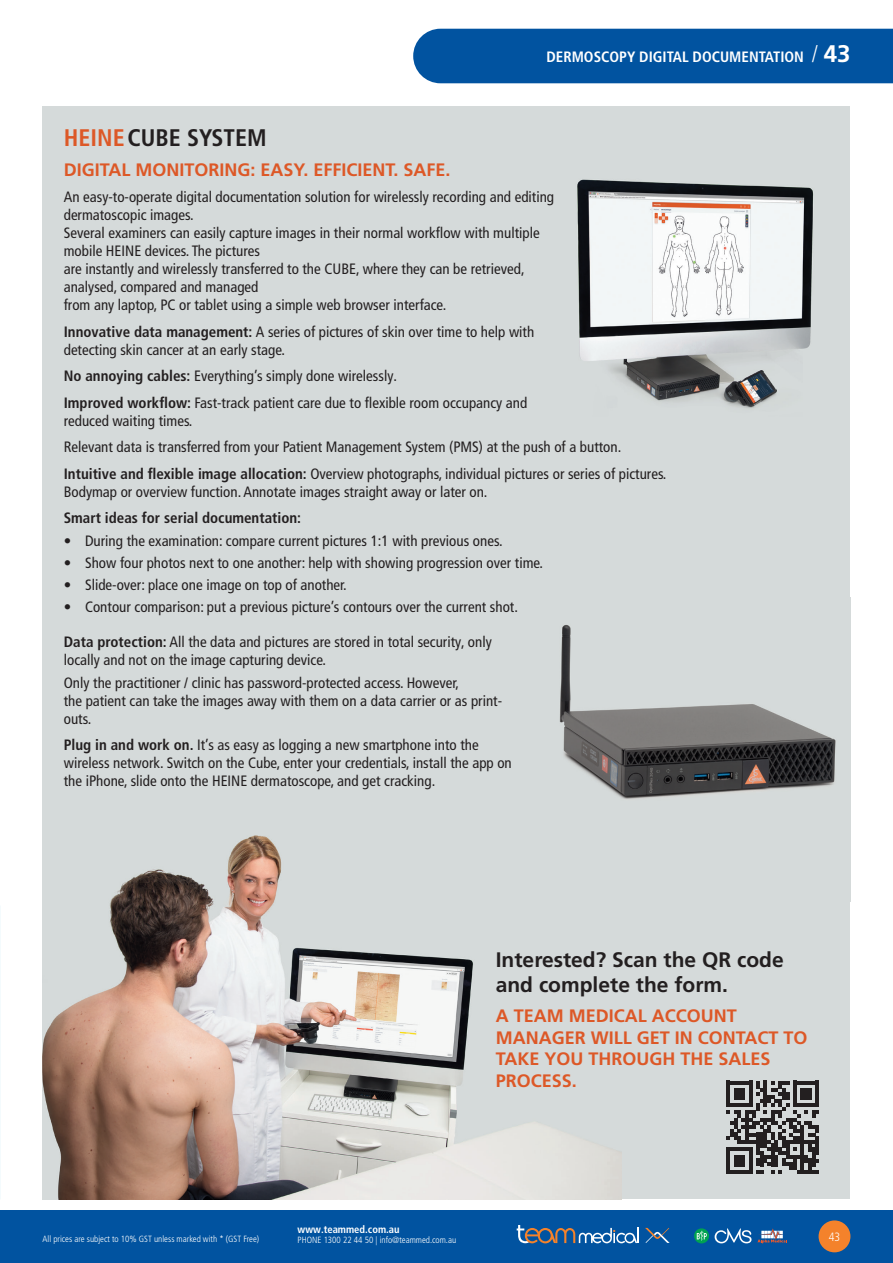
<style>
.page{position:relative;width:893px;height:1263px;background:#fff}
.page>*{position:absolute;margin:0;border:0;box-sizing:border-box;transform-origin:0 0}
.t1{font:700 condensed 24px "Frutiger LT Pro";color:#231f20}
.t2{font:700 21px/25.2px "Frutiger LT Pro";color:#231f20}
.t3{font:700 18px/21.6px "Frutiger LT Pro";color:#dd5827}
.t4{font:condensed 15px/18px "Frutiger LT Pro";color:#231f20}
.t5{font:700 condensed 15px "Frutiger LT Pro";color:#fff}
.t6{font:700 condensed 15px "Frutiger LT Pro";color:#231f20}
.t7{font:300 condensed 12px "Frutiger LT Pro";color:#fff}
.t8{font:700 condensed 10.5px "Frutiger LT Pro";color:#fff}
.t9{font:300 condensed 9px "Frutiger LT Pro";color:#fff}
.s1{font-weight:300;font-size:24px}
.s2{font-stretch:normal;font-size:24px}
.s3{color:#dd5827}
.s4{font-weight:700}
</style>
<div class="page">
<div style="left:0;top:1210px;width:893px;height:53px;background:#0153a0"></div>
<div style="left:819px;top:1220px;width:31px;height:32px;background:#f4822b;border-radius:50%"></div>
<div style="left:413px;top:29px;width:480px;height:54px;background:#0153a0"></div>
<svg style="left:517px;top:1225px;width:122px;height:18px"></svg>
<svg style="left:645px;top:1228px;width:25px;height:15px"></svg>
<svg style="left:694px;top:1228px;width:15px;height:15px"></svg>
<svg style="left:697px;top:1231px;width:10px;height:10px"></svg>
<svg style="left:715px;top:1228px;width:36px;height:15px"></svg>
<svg style="left:757px;top:1228px;width:30px;height:15px"></svg>
<div style="left:43px;top:106px;width:807px;height:1093px;background:#d5dada"></div>
<img style="left:43px;top:835px;width:579px;height:364px">
<img style="left:521px;top:625px;width:315px;height:276px">
<img style="left:577px;top:179px;width:236px;height:230px">
<svg style="left:726px;top:1081px;width:93px;height:92px"></svg>
<p class="t5" style="left:546px;top:48px;width:305px">DERMOSCOPY DIGITAL DOCUMENTATION <span class="s1">/</span> <span class="s2">43</span></p>
<p class="t1" style="left:64px;top:123px;width:204px"><span class="s3">HEINE</span>CUBE SYSTEM</p>
<p class="t3" style="left:64px;top:159px;width:388px">DIGITAL MONITORING: EASY. EFFICIENT. SAFE.</p>
<p class="t4" style="left:64px;top:188px;width:492px">An easy-to-operate digital documentation solution for wirelessly recording and editing dermatoscopic images.</p>
<p class="t4" style="left:64px;top:224px;width:477px">Several examiners can easily capture images in their normal workflow with multiple mobile HEINE devices. The pictures<br>are instantly and wirelessly transferred to the CUBE, where they can be retrieved, analysed, compared and managed<br>from any laptop, PC or tablet using a simple web browser interface.</p>
<p class="t4" style="left:64px;top:323px;width:472px"><span class="s4">Innovative data management:</span> A series of pictures of skin over time to help with detecting skin cancer at an early stage.</p>
<p class="t4" style="left:64px;top:367px;width:335px"><span class="s4">No annoying cables:</span> Everything’s simply done wirelessly.</p>
<p class="t4" style="left:64px;top:394px;width:465px"><span class="s4">Improved workflow:</span> Fast-track patient care due to flexible room occupancy and reduced waiting times.</p>
<p class="t4" style="left:64px;top:438px;width:559px">Relevant data is transferred from your Patient Management System (PMS) at the push of a button.</p>
<p class="t4" style="left:64px;top:465px;width:604px"><span class="s4">Intuitive and flexible image allocation:</span> Overview photographs, individual pictures or series of pictures.<br>Bodymap or overview function. Annotate images straight away or later on.</p>
<p class="t6" style="left:64px;top:509px;width:239px">Smart ideas for serial documentation:</p>
<p class="t4" style="left:64px;top:531px;width:440px">• During the examination: compare current pictures 1:1 with previous ones.</p>
<p class="t4" style="left:64px;top:554px;width:481px">• Show four photos next to one another: help with showing progression over time.</p>
<p class="t4" style="left:64px;top:576px;width:285px">• Slide-over: place one image on top of another.</p>
<p class="t4" style="left:64px;top:598px;width:456px">• Contour comparison: put a previous picture’s contours over the current shot.</p>
<p class="t4" style="left:64px;top:633px;width:430px"><span class="s4">Data protection:</span> All the data and pictures are stored in total security, only locally and not on the image capturing device.</p>
<p class="t4" style="left:64px;top:673px;width:440px">Only the practitioner / clinic has password-protected access. However,<br>the patient can take the images away with them on a data carrier or as print&shy;outs.</p>
<p class="t4" style="left:64px;top:736px;width:450px"><span class="s4">Plug in and work on.</span> It’s as easy as logging a new smartphone into the wireless network. Switch on the Cube, enter your credentials, install the app on the iPhone, slide onto the HEINE dermatoscope, and get cracking.</p>
<p class="t2" style="left:496px;top:947px;width:289px">Interested? Scan the QR code and complete the form.</p>
<p class="t3" style="left:496px;top:1005px;width:313px">A TEAM MEDICAL ACCOUNT<br>MANAGER WILL GET IN CONTACT TO<br>TAKE YOU THROUGH THE SALES<br>PROCESS.</p>
<p class="t8" style="left:298px;top:1223px;width:103px">www.teammed.com.au</p>
<p class="t9" style="left:298px;top:1235px;width:160px">PHONE 1300 22 44 50 | info@teammed.com.au</p>
<p class="t9" style="left:43px;top:1233px;width:218px">All prices are subject to 10% GST unless marked with * (GST Free)</p>
<p class="t7" style="left:829px;top:1230px;width:13px">43</p>
</div>
